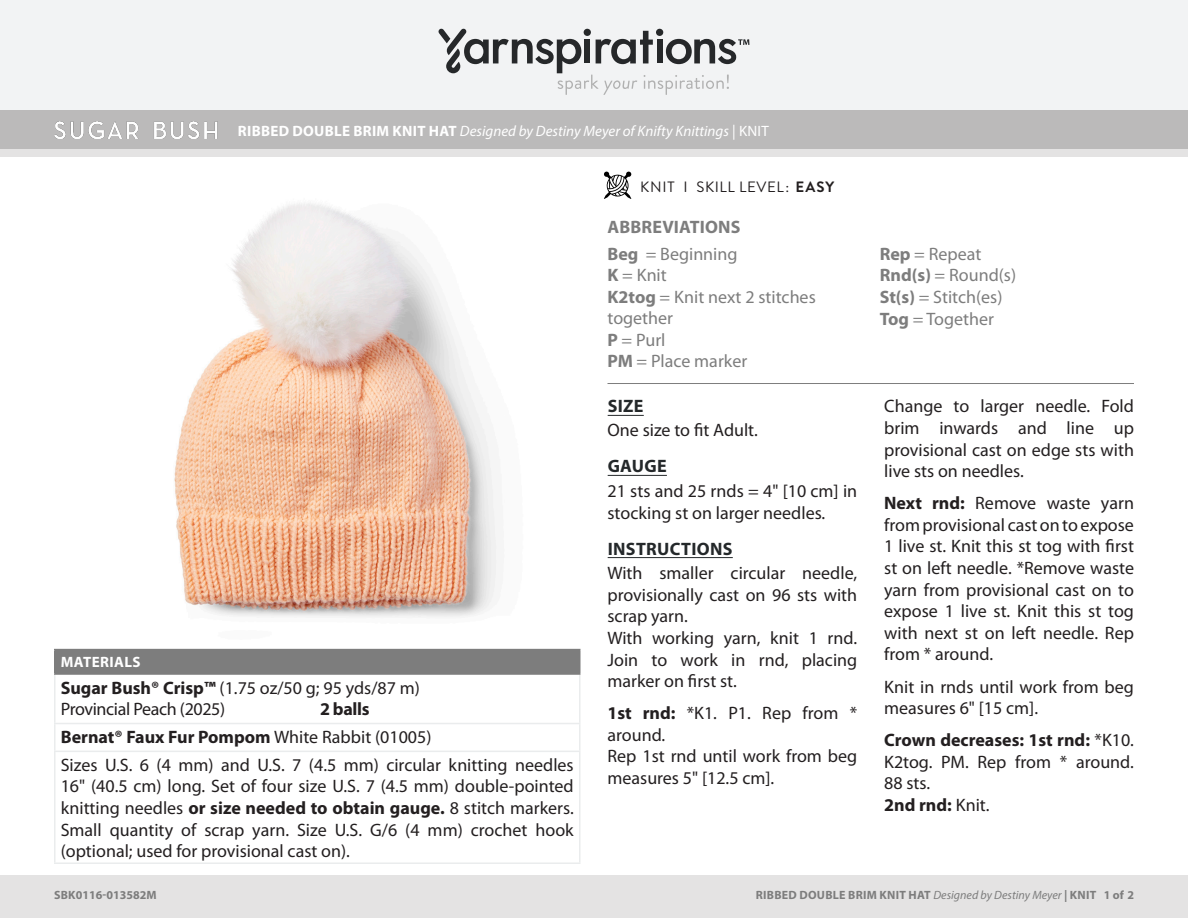
<style>
.page{position:relative;width:1188px;height:918px;background:#fff}
.page>*{position:absolute;margin:0;border:0;box-sizing:border-box;transform-origin:0 0}
.Body{font:18px/21.6px "Myriad Pro";color:#231f20}
.Materials{font:18px/21.6px "Myriad Pro";color:#231f20;text-align:justify}
.Instructions{font:18px/21.6px "Myriad Pro";color:#231f20;text-align:justify}
.Abbreviations{font:18px/21px "Myriad Pro";color:#7d7d7d}
.Materials-2{font:700 18px "Myriad Pro";color:#231f20}
.Body-2{font:18px "Myriad Pro";letter-spacing:-.02em;color:#231f20}
.Head{font:700 18px "Myriad Pro";letter-spacing:.02em;color:#24282a}
.Abbreviations_Head{font:700 18px "Myriad Pro";letter-spacing:.01em;color:#7d7d7d}
.Instructions-2{font:700 18px "Myriad Pro";color:#231f20}
.Body-3{font:700 18px "Myriad Pro";letter-spacing:-.02em;color:#231f20}
.Pattern_Title{font:italic 15px "Myriad Pro";color:#fff}
.Skill_Level{font:15px "Brandon Grotesque";letter-spacing:.035em;color:#231f20}
.Materials_Head{font:700 15px "Myriad Pro";letter-spacing:.03em;color:#fff}
.t1{font:700 12px "Myriad Pro";letter-spacing:.02em;color:#7d7d7d}
.t2{font:700 12px "Myriad Pro";color:#7d7d7d}
.s1{font-weight:700;font-style:normal}
.s2{font-style:normal}
.s3{font-weight:700}
.s4{font-weight:400}
.s5{font-weight:400;font-style:italic}
</style>
<div class="page">
<div style="left:0;top:875px;width:1188px;height:43px;background:#e4e3e3"></div>
<div style="left:0;top:149px;width:1188px;height:9px;background:#e4e3e3"></div>
<div style="left:0;top:0;width:1188px;height:111px;background:#f2f3f4"></div>
<div style="left:0;top:111px;width:1188px;height:38px;background:#bbbaba"></div>
<svg style="left:604px;top:172px;width:27px;height:27px"></svg>
<svg style="left:438px;top:29px;width:311px;height:66px"></svg>
<img style="left:54px;top:121px;width:164px;height:18px">
<div style="left:55px;top:650px;width:525px;height:24px;background:#7d7d7d"></div>
<hr style="left:54px;top:675px;width:2px;height:48px;background:#eaeced">
<hr style="left:54px;top:724px;width:2px;height:27px;background:#eaeced">
<hr style="left:579px;top:675px;width:1px;height:48px;background:#eaeced">
<svg style="left:579px;top:724px;width:1px;height:27px"></svg>
<hr style="left:54px;top:752px;width:2px;height:110px;background:#eaeced">
<hr style="left:54px;top:723px;width:526px;height:1px;background:#eaeced">
<hr style="left:54px;top:751px;width:526px;height:1px;background:#eaeced">
<hr style="left:579px;top:752px;width:1px;height:110px;background:#eaeced">
<hr style="left:54px;top:862px;width:526px;height:2px;background:#eaeced">
<hr style="left:54px;top:649px;width:526px;height:1px;background:#7d7d7d">
<hr style="left:54px;top:650px;width:2px;height:23px;background:#7d7d7d">
<hr style="left:54px;top:673px;width:526px;height:2px;background:#7d7d7d">
<img style="left:174px;top:203px;width:323px;height:414px">
<hr style="left:608px;top:383px;width:526px;height:1px;background:#7d7d7d">
<hr style="left:608px;top:415px;width:36px;height:1px;background:#24282a">
<hr style="left:608px;top:475px;width:59px;height:1px;background:#24282a">
<hr style="left:608px;top:557px;width:125px;height:1px;background:#24282a">
<p class="Pattern_Title" style="left:238px;top:122px;width:533px"><span class="s1">RIBBED DOUBLE BRIM KNIT HAT</span> Designed by Destiny Meyer of Knifty Knittings <span class="s2">| KNIT</span></p>
<p class="Skill_Level" style="left:640px;top:177px;width:196px">KNIT I SKILL LEVEL: <span class="s3">EASY</span></p>
<p class="Materials_Head" style="left:61px;top:652px;width:81px">MATERIALS</p>
<p class="Materials" style="left:61px;top:676px;width:361px"><span class="s3">Sugar Bush® Crisp™</span> (1.75 oz/50 g; 95 yds/87 m)</p>
<p class="Body-2" style="left:61px;top:698px;width:166px">Provincial Peach (2025)</p>
<p class="Body-3" style="left:320px;top:697px;width:51px">2 balls</p>
<p class="Materials-2" style="left:61px;top:725px;width:372px">Bernat® Faux Fur Pompom <span class="s4">White Rabbit (01005)</span></p>
<p class="Materials" style="left:61px;top:754px;width:515px">Sizes U.S. 6 (4 mm) and U.S. 7 (4.5 mm) circular knitting needles 16" (40.5 cm) long. Set of four size U.S. 7 (4.5 mm) double-pointed knitting needles <span class="s3">or size needed to obtain gauge.</span> 8 stitch markers.<br>Small quantity of scrap yarn. Size U.S. G/6 (4 mm) crochet hook (optional; used for provisional cast on).</p>
<p class="Abbreviations_Head" style="left:608px;top:215px;width:135px">ABBREVIATIONS</p>
<p class="Abbreviations" style="left:608px;top:243px;width:132px"><span class="s3">Beg</span> = Beginning</p>
<p class="Abbreviations" style="left:608px;top:265px;width:61px"><span class="s3">K</span> = Knit</p>
<p class="Abbreviations" style="left:608px;top:286px;width:210px"><span class="s3">K2tog</span> = Knit next 2 stitches together</p>
<p class="Abbreviations" style="left:608px;top:329px;width:60px"><span class="s3">P</span> = Purl</p>
<p class="Abbreviations" style="left:608px;top:350px;width:141px"><span class="s3">PM</span> = Place marker</p>
<p class="Head" style="left:608px;top:395px;width:37px">SIZE</p>
<p class="Body" style="left:608px;top:419px;width:152px">One size to fit Adult.</p>
<p class="Head" style="left:608px;top:455px;width:61px">GAUGE</p>
<p class="Body" style="left:608px;top:480px;width:251px">21 sts and 25 rnds = 4" [10 cm] in stocking st on larger needles.</p>
<p class="Head" style="left:608px;top:537px;width:126px">INSTRUCTIONS</p>
<p class="Body" style="left:608px;top:562px;width:251px;text-align:justify">With smaller circular needle, provisionally cast on 96 sts with scrap yarn.</p>
<p class="Body" style="left:608px;top:627px;width:251px;text-align:justify">With working yarn, knit 1 rnd.<br>Join to work in rnd, placing marker on first st.</p>
<p class="Instructions" style="left:608px;top:702px;width:251px"><span class="s3">1st rnd:</span> *K1. P1. Rep from * around.</p>
<p class="Body" style="left:608px;top:745px;width:251px">Rep 1st rnd until work from beg measures 5" [12.5 cm].</p>
<p class="Abbreviations" style="left:880px;top:243px;width:103px"><span class="s3">Rep</span> = Repeat</p>
<p class="Abbreviations" style="left:880px;top:265px;width:138px"><span class="s3">Rnd(s)</span> = Round(s)</p>
<p class="Abbreviations" style="left:880px;top:286px;width:124px"><span class="s3">St(s)</span> = Stitch(es)</p>
<p class="Abbreviations" style="left:880px;top:308px;width:116px"><span class="s3">Tog</span> = Together</p>
<p class="Body" style="left:884px;top:395px;width:251px;text-align:justify">Change to larger needle. Fold brim inwards and line up provisional cast on edge sts with live sts on needles.</p>
<p class="Instructions" style="left:884px;top:492px;width:251px"><span class="s3">Next rnd:</span> Remove waste yarn from provisional cast on to expose 1 live st. Knit this st tog with first st on left needle. *Remove waste yarn from provisional cast on to expose 1 live st. Knit this st tog with next st on left needle. Rep from * around.</p>
<p class="Body" style="left:884px;top:675px;width:251px">Knit in rnds until work from beg measures 6" [15 cm].</p>
<p class="Instructions" style="left:884px;top:729px;width:251px"><span class="s3">Crown decreases: 1st rnd:</span> *K10.<br>K2tog. PM. Rep from * around.<br>88 sts.</p>
<p class="Instructions-2" style="left:884px;top:793px;width:107px">2nd rnd: <span class="s4">Knit.</span></p>
<p class="t2" style="left:54px;top:887px;width:104px">SBK0116-013582M</p>
<p class="t1" style="left:756px;top:887px;width:380px">RIBBED DOUBLE BRIM KNIT HAT <span class="s5">Designed by Destiny Meyer</span> | KNIT 1 of 2</p>
</div>
